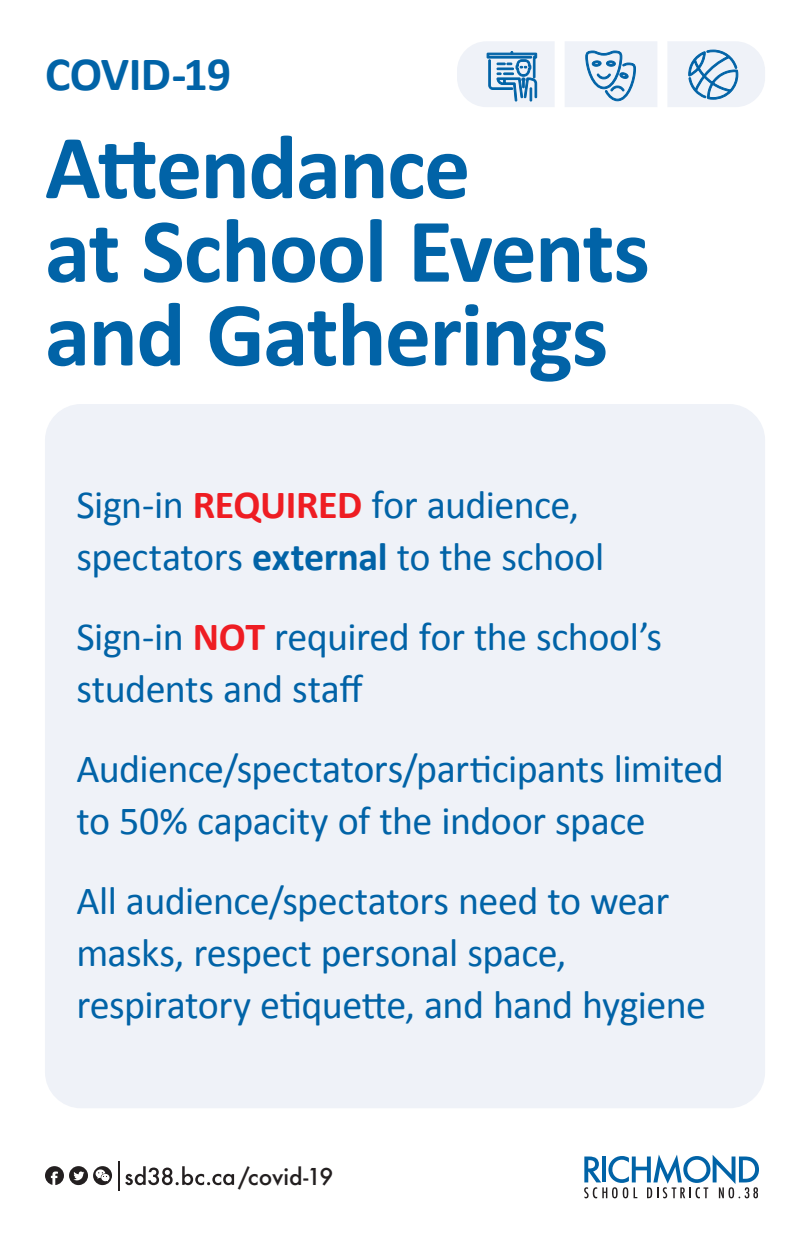
<style>
.page{position:relative;width:810px;height:1242px;background:#fff}
.page>*{position:absolute;margin:0;border:0;box-sizing:border-box;transform-origin:0 0}
.t1{font:700 92px/83.6px "Calibri";letter-spacing:-.02em;color:#0163a7}
.t2{font:700 48px "Calibri";letter-spacing:-.015em;color:#0163a7}
.t3{font:40px/52px "Calibri";letter-spacing:-.015em;color:#0163a7}
.t4{font:500 22.6px "Futura";color:#231f20}
.s1{font-weight:700;color:#ee1d23}
.s2{font-weight:700}
</style>
<div class="page">
<div style="left:45px;top:404px;width:720px;height:704px;background:#eff2f8;border-radius:36px"></div>
<svg style="left:584px;top:1155px;width:175px;height:43px"></svg>
<svg style="left:125px;top:1166px;width:109px;height:19px"></svg>
<hr style="left:118px;top:1161px;width:2px;height:29px;background:#231f20">
<svg style="left:45px;top:1166px;width:67px;height:19px"></svg>
<div style="left:457px;top:41px;width:308px;height:66px;background:#eff2f8;border-radius:29px"></div>
<svg style="left:585px;top:51px;width:51px;height:50px"></svg>
<svg style="left:487px;top:51px;width:50px;height:51px"></svg>
<div style="left:555px;top:36px;width:10px;height:79px;background:#fff"></div>
<div style="left:657px;top:36px;width:10px;height:79px;background:#fff"></div>
<svg style="left:688px;top:50px;width:50px;height:50px"></svg>
<p class="t2" style="left:45px;top:41px;width:188px">COVID-19</p>
<h1 class="t1" style="left:45px;top:122px;width:607px">Attendance<br>at School Events and Gatherings</h1>
<p class="t3" style="left:76px;top:476px;width:529px">Sign-in <span class="s1">REQUIRED</span> for audience, spectators <span class="s2">external</span> to the school</p>
<p class="t3" style="left:76px;top:608px;width:587px">Sign-in <span class="s1">NOT</span> required for the school’s students and staff</p>
<p class="t3" style="left:76px;top:740px;width:649px">Audience/spectators/participants limited to 50% capacity of the indoor space</p>
<p class="t3" style="left:76px;top:872px;width:631px">All audience/spectators need to wear masks, respect personal space, respiratory etiquette, and hand hygiene</p>
<p class="t4" style="left:238px;top:1161px;width:97px">/covid-19</p>
</div>
